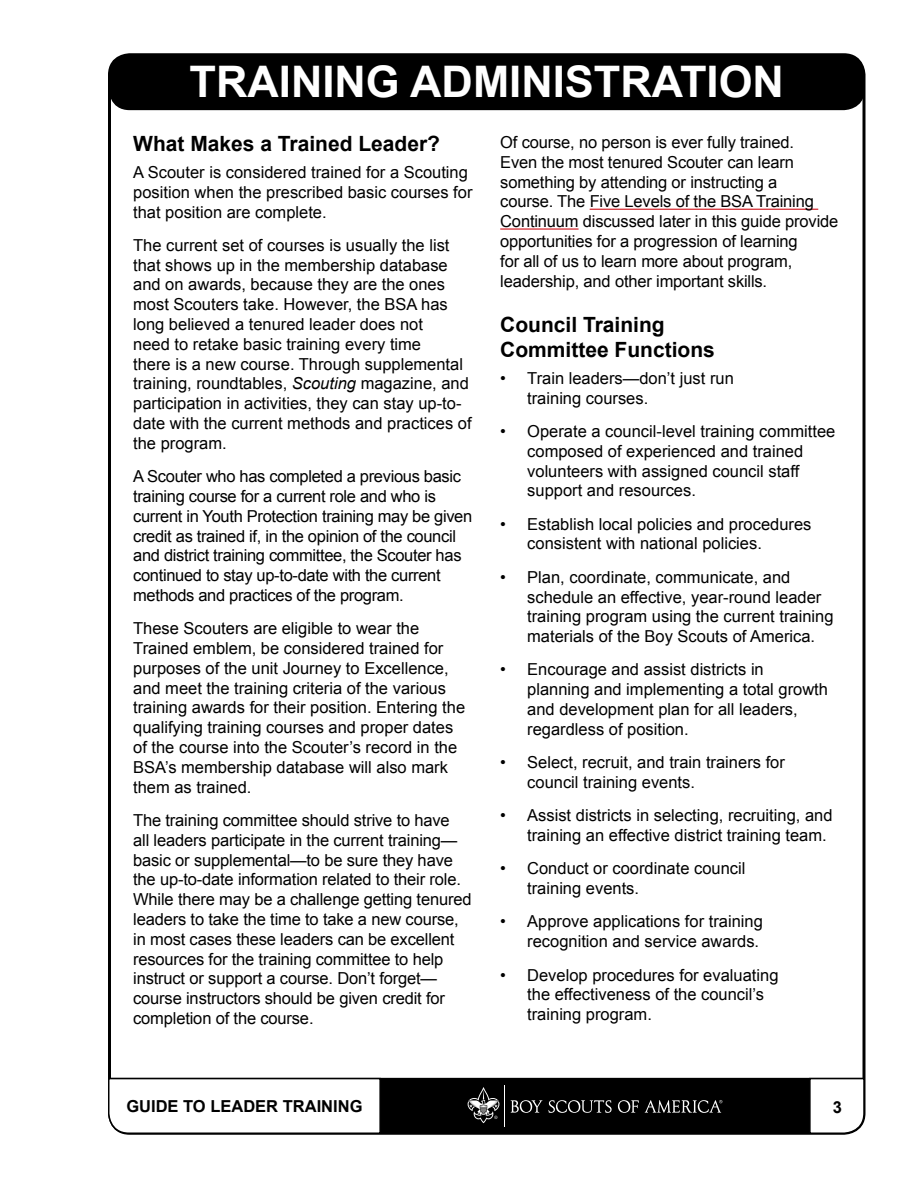
<style>
.page{position:relative;width:918px;height:1188px;background:#fff}
.page>*{position:absolute;margin:0;border:0;box-sizing:border-box;transform-origin:0 0}
.t1{font:700 43.5px "Arial";color:#fff}
.t2{font:700 21px/25.2px "Arial";color:#000}
.t3{font:16.5px/19.8px "Arial";color:#000}
.t4{font:16.5px/19.8px "Arial";letter-spacing:-.02em;color:#000}
.t5{font:700 16.5px "Arial";color:#000}
.s1{font-style:italic}
</style>
<div class="page">
<div style="left:110px;top:55px;width:754px;height:54px;background:#000;border-radius:20px"></div>
<div style="left:109px;top:54px;width:756px;height:56px;border:2px solid #000;border-radius:20px"></div>
<hr style="left:590px;top:209px;width:228px;height:1px;background:#d2232a">
<hr style="left:500px;top:228px;width:79px;height:2px;background:#d2232a">
<svg style="left:108px;top:1077px;width:758px;height:58px"></svg>
<h1 class="t1" style="left:190px;top:53px;width:596px">Training Administration</h1>
<p class="t2" style="left:133px;top:132px;width:308px">What Makes a Trained Leader?</p>
<p class="t3" style="left:133px;top:162px;width:341px">A Scouter is considered trained for a Scouting position when the prescribed basic courses for that position are complete.</p>
<p class="t3" style="left:133px;top:235px;width:340px">The current set of courses is usually the list that shows up in the membership database and on awards, because they are the ones most Scouters take. However, the BSA has long believed a tenured leader does not<br>need to retake basic training every time<br>there is a new course. Through supplemental training, roundtables, <span class="s1">Scouting</span> magazine, and participation in activities, they can stay up-to&shy;date with the current methods and practices of the program.</p>
<p class="t4" style="left:133px;top:467px;width:341px">A Scouter who has completed a previous basic training course for a current role and who is current in Youth Protection training may be given credit as trained if, in the opinion of the council and district training committee, the Scouter has continued to stay up-to-date with the current methods and practices of the program.</p>
<p class="t3" style="left:133px;top:619px;width:333px">These Scouters are eligible to wear the Trained emblem, be considered trained for purposes of the unit Journey to Excellence, and meet the training criteria of the various training awards for their position. Entering the qualifying training courses and proper dates of the course into the Scouter’s record in the BSA’s membership database will also mark them as trained.</p>
<p class="t3" style="left:133px;top:810px;width:340px">The training committee should strive to have<br>all leaders participate in the current training— basic or supplemental—to be sure they have the up-to-date information related to their role.<br>While there may be a challenge getting tenured leaders to take the time to take a new course, in most cases these leaders can be excellent resources for the training committee to help instruct or support a course. Don’t forget— course instructors should be given credit for completion of the course.</p>
<p class="t3" style="left:500px;top:133px;width:340px">Of course, no person is ever fully trained.<br>Even the most tenured Scouter can learn something by attending or instructing a<br>course. The Five Levels of the BSA Training Continuum discussed later in this guide provide opportunities for a progression of learning<br>for all of us to learn more about program, leadership, and other important skills.</p>
<p class="t2" style="left:500px;top:313px;width:216px">Council Training<br>Committee Functions</p>
<p class="t3" style="left:527px;top:368px;width:208px;text-indent:-27px">• Train leaders—don’t just run training courses.</p>
<p class="t3" style="left:527px;top:421px;width:310px;text-indent:-27px">• Operate a council-level training committee composed of experienced and trained volunteers with assigned council staff support and resources.</p>
<p class="t3" style="left:527px;top:514px;width:286px;text-indent:-27px">• Establish local policies and procedures consistent with national policies.</p>
<p class="t3" style="left:527px;top:567px;width:308px;text-indent:-27px">• Plan, coordinate, communicate, and schedule an effective, year-round leader training program using the current training materials of the Boy Scouts of America.</p>
<p class="t3" style="left:527px;top:660px;width:302px;text-indent:-27px">• Encourage and assist districts in planning and implementing a total growth and development plan for all leaders, regardless of position.</p>
<p class="t3" style="left:527px;top:753px;width:259px;text-indent:-27px">• Select, recruit, and train trainers for council training events.</p>
<p class="t3" style="left:527px;top:806px;width:307px;text-indent:-27px">• Assist districts in selecting, recruiting, and training an effective district training team.</p>
<p class="t3" style="left:527px;top:859px;width:220px;text-indent:-27px">• Conduct or coordinate council training events.</p>
<p class="t3" style="left:500px;top:912px;width:264px;text-align:right">• Approve applications for training recognition and service awards.</p>
<p class="t3" style="left:527px;top:965px;width:253px;text-indent:-27px">• Develop procedures for evaluating the effectiveness of the council’s training program.</p>
<p class="t5" style="left:126px;top:1096px;width:235px">guide to leader training</p>
<p class="t5" style="left:833px;top:1096px;width:11px">3</p>
</div>
